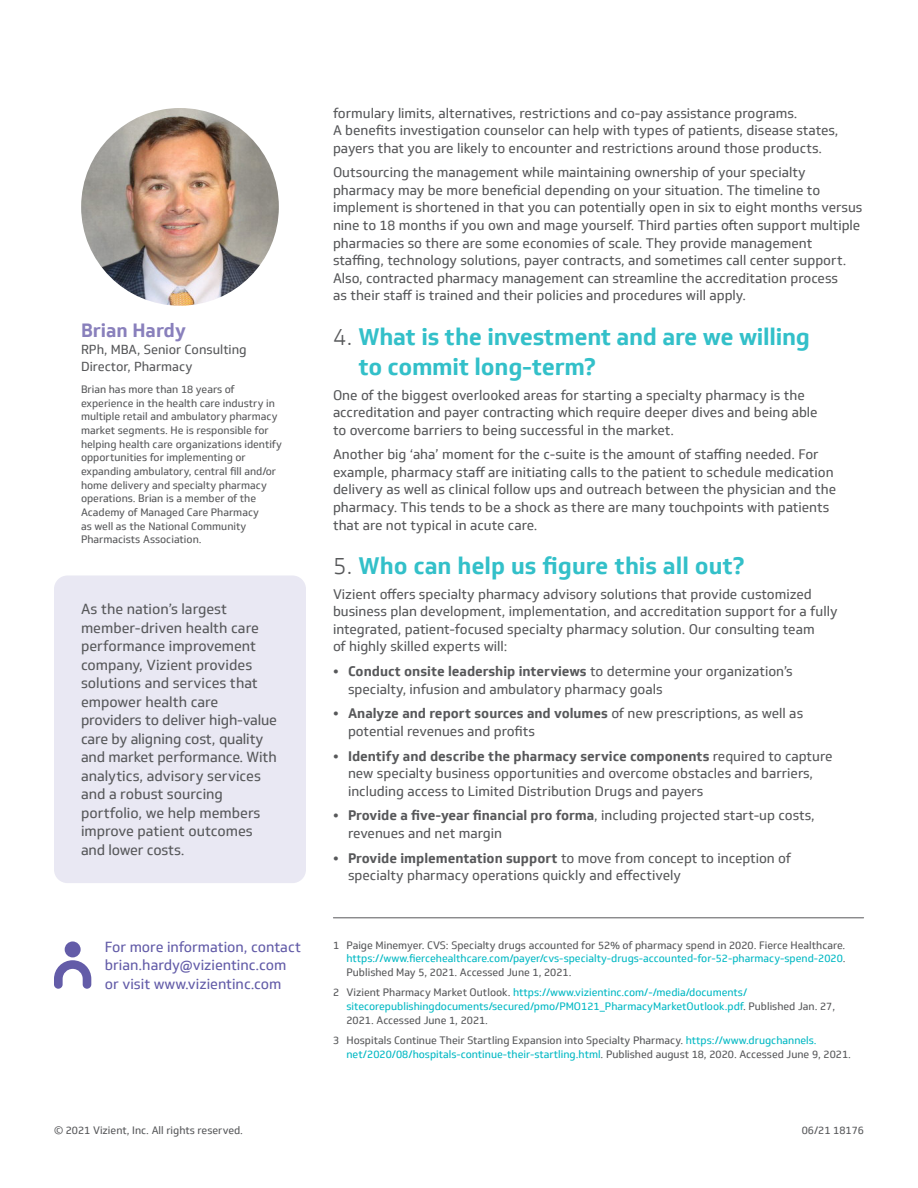
<style>
.page{position:relative;width:918px;height:1188px;background:#fff}
.page>*{position:absolute;margin:0;border:0;box-sizing:border-box;transform-origin:0 0}
.Body_Subhead_9_5pt{font:700 23.25px/30.3px "Soleto";letter-spacing:-.01em;color:#33c0c9}
.Body_Headline_12pt{font:700 18.75px "Soleto";color:#8980bc}
.Body_Headline_12pt-2{font:14.25px/18.6px "Soleto";color:#57585a}
.Body_9_5pt{font:14.25px/18.5px "Soleto";color:#635ca8}
.Body_9_5pt-2{font:13.5px/17.5px "Soleto";color:#57585a}
.Body_Headline_12pt-3{font:12.75px/16.5px "Soleto";color:#57585a}
.Caption_7pt{font:10.5px/13.6px "Soleto";color:#57585a}
.t1{font:10.5px/13.6px "Soleto";color:#00b8c3}
.Legal_7pt{font:10.5px "Soleto";color:#57585a}
.s1{font-weight:300;color:#57585a}
.s2{font-weight:700}
.s3{color:#00b8c3}
.s4{color:#57585a}
</style>
<div class="page">
<hr style="left:333px;top:918px;width:531px;height:1px;background:#57585a">
<svg style="left:54px;top:941px;width:37px;height:48px"></svg>
<div style="left:54px;top:575px;width:252px;height:308px;background:#e9e8f3;border-radius:14px"></div>
<img style="left:81px;top:108px;width:198px;height:198px;border-radius:99px">
<p class="Body_Headline_12pt" style="left:81px;top:319px;width:106px">Brian Hardy</p>
<p class="Body_Headline_12pt-3" style="left:81px;top:341px;width:167px">RPh, MBA, Senior Consulting<br>Director, Pharmacy</p>
<p class="Caption_7pt" style="left:81px;top:383px;width:203px">Brian has more than 18 years of experience in the health care industry in multiple retail and ambulatory pharmacy market segments. He is responsible for helping health care organizations identify opportunities for implementing or expanding ambulatory, central fill and/or home delivery and specialty pharmacy operations. Brian is a member of the Academy of Managed Care Pharmacy<br>as well as the National Community Pharmacists Association.</p>
<p class="Body_Headline_12pt-2" style="left:81px;top:600px;width:198px">As the nation’s largest member-driven health care performance improvement company, Vizient provides solutions and services that empower health care providers to deliver high-value care by aligning cost, quality and market performance. With analytics, advisory services and a robust sourcing portfolio, we help members improve patient outcomes and lower costs.</p>
<p class="Body_9_5pt" style="left:105px;top:938px;width:198px">For more information, contact brian.hardy@vizientinc.com or visit www.vizientinc.com</p>
<p class="Body_9_5pt-2" style="left:333px;top:104px;width:507px">formulary limits, alternatives, restrictions and co-pay assistance programs.<br>A benefits investigation counselor can help with types of patients, disease states, payers that you are likely to encounter and restrictions around those products.</p>
<p class="Body_9_5pt-2" style="left:333px;top:164px;width:531px">Outsourcing the management while maintaining ownership of your specialty pharmacy may be more beneficial depending on your situation. The timeline to implement is shortened in that you can potentially open in six to eight months versus nine to 18 months if you own and mage yourself. Third parties often support multiple pharmacies so there are some economies of scale. They provide management staffing, technology solutions, payer contracts, and sometimes call center support.<br>Also, contracted pharmacy management can streamline the accreditation process<br>as their staff is trained and their policies and procedures will apply.</p>
<p class="Body_Subhead_9_5pt" style="left:358px;top:321px;width:453px;text-indent:-25px"><span class="s1">4.</span> What is the investment and are we willing to commit long-term?</p>
<p class="Body_9_5pt-2" style="left:333px;top:386px;width:486px">One of the biggest overlooked areas for starting a specialty pharmacy is the accreditation and payer contracting which require deeper dives and being able to overcome barriers to being successful in the market.</p>
<p class="Body_9_5pt-2" style="left:333px;top:446px;width:505px">Another big ‘aha’ moment for the c-suite is the amount of staffing needed. For example, pharmacy staff are initiating calls to the patient to schedule medication delivery as well as clinical follow ups and outreach between the physician and the pharmacy. This tends to be a shock as there are many touchpoints with patients that are not typical in acute care.</p>
<p class="Body_Subhead_9_5pt" style="left:333px;top:551px;width:413px"><span class="s1">5.</span> Who can help us figure this all out?</p>
<p class="Body_9_5pt-2" style="left:333px;top:585px;width:506px">Vizient offers specialty pharmacy advisory solutions that provide customized business plan development, implementation, and accreditation support for a fully integrated, patient-focused specialty pharmacy solution. Our consulting team<br>of highly skilled experts will:</p>
<p class="Body_9_5pt-2" style="left:348px;top:663px;width:446px;text-indent:-15px"><span class="s2">• Conduct onsite leadership interviews</span> to determine your organization’s specialty, infusion and ambulatory pharmacy goals</p>
<p class="Body_9_5pt-2" style="left:348px;top:705px;width:457px;text-indent:-15px"><span class="s2">• Analyze and report sources and volumes</span> of new prescriptions, as well as potential revenues and profits</p>
<p class="Body_9_5pt-2" style="left:348px;top:747px;width:486px;text-indent:-15px"><span class="s2">• Identify and describe the pharmacy service components</span> required to capture new specialty business opportunities and overcome obstacles and barriers, including access to Limited Distribution Drugs and payers</p>
<p class="Body_9_5pt-2" style="left:348px;top:807px;width:468px;text-indent:-15px"><span class="s2">• Provide a five-year financial pro forma</span>, including projected start-up costs, revenues and net margin</p>
<p class="Body_9_5pt-2" style="left:348px;top:849px;width:445px;text-indent:-15px"><span class="s2">• Provide implementation support</span> to move from concept to inception of specialty pharmacy operations quickly and effectively</p>
<p class="Caption_7pt" style="left:346px;top:938px;width:501px;text-align:justify;text-indent:-14px">1 Paige Minemyer. CVS: Specialty drugs accounted for 52% of pharmacy spend in 2020. Fierce Healthcare. <span class="s3">https://www.fiercehealthcare.com/payer/cvs-specialty-drugs-accounted-for-52-pharmacy-spend-2020</span>.<br>Published May 5, 2021. Accessed June 1, 2021.</p>
<p class="t1" style="left:346px;top:986px;width:490px;text-indent:-14px"><span class="s4">2 Vizient Pharmacy Market Outlook.</span> https://www.vizientinc.com/-/media/documents/ sitecorepublishingdocuments/secured/pmo/PMO121_PharmacyMarketOutlook.pdf<span class="s4">. Published Jan. 27,<br>2021. Accessed June 1, 2021.</span></p>
<p class="Caption_7pt" style="left:346px;top:1034px;width:506px;text-indent:-14px">3 Hospitals Continue Their Startling Expansion into Specialty Pharmacy. <span class="s3">https://www.drugchannels. net/2020/08/hospitals-continue-their-startling.html</span>. Published august 18, 2020. Accessed June 9, 2021.</p>
<p class="Caption_7pt" style="left:54px;top:1124px;width:191px">© 2021 Vizient, Inc. All rights reserved.</p>
<p class="Legal_7pt" style="left:802px;top:1124px;width:64px">06/21 18176</p>
</div>
